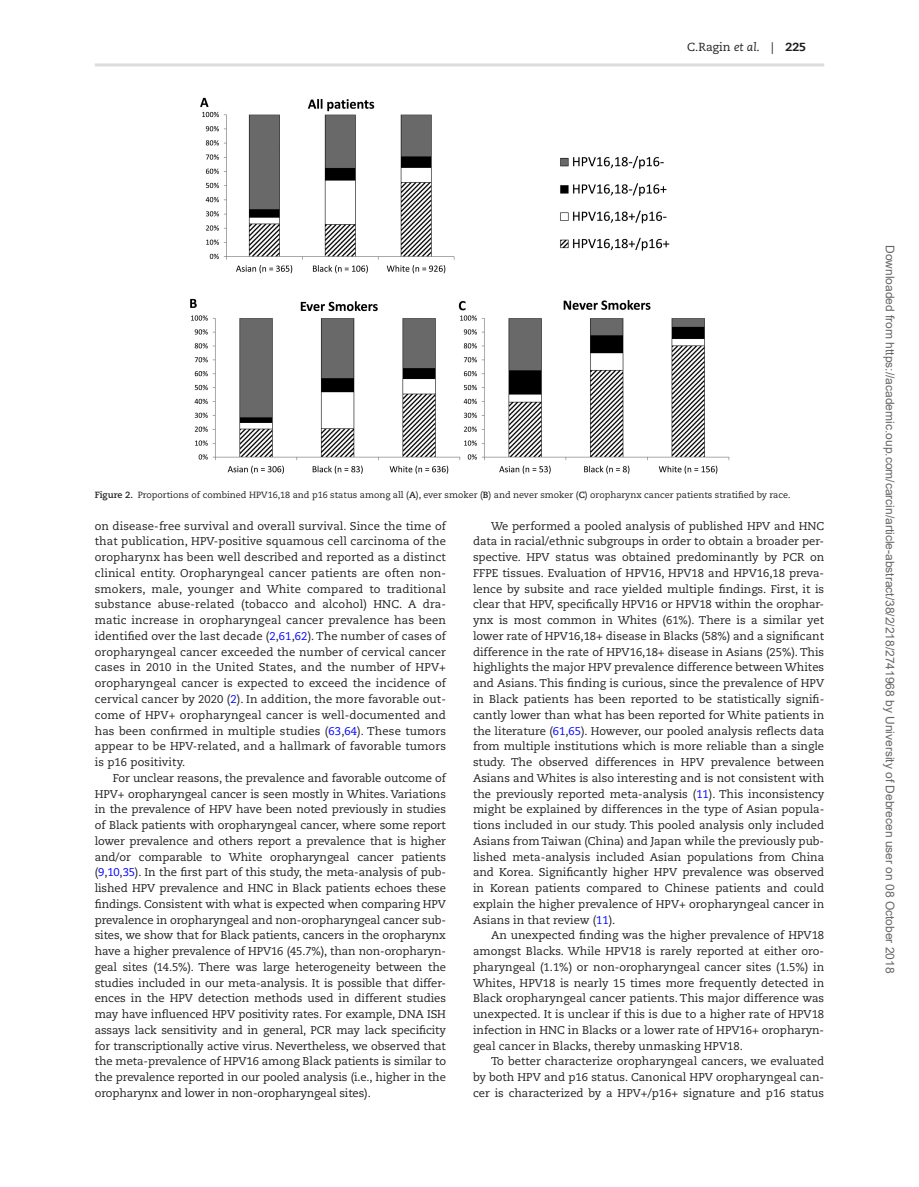
<style>
.page{position:relative;width:919px;height:1187px;background:#fff}
.page>*{position:absolute;margin:0;border:0;box-sizing:border-box;transform-origin:0 0}
.t1{font:12px "Arial";color:#666}
.t2{font:11.7px "Caecilia LT Std";color:#231f20}
.t3{font:11.25px/15.8px "Caecilia LT Std";color:#231f20;text-align:justify}
.t4{font:9px "Caecilia LT Std";color:#231f20}
.s1{font-style:italic}
.s2{font-weight:800}
.s3{font-weight:700}
.s4{color:#00f}
</style>
<div class="page">
<hr style="left:95px;top:63px;width:729px;height:3px;background:#dcdddf">
<img style="left:190px;top:98px;width:539px;height:376px">
<p class="t2" style="left:687px;top:41px;width:120px">C.Ragin <span class="s1">et al</span>. | <span class="s2">225</span></p>
<p class="t4" style="left:95px;top:490px;width:697px"><span class="s3">Figure 2.</span> Proportions of combined HPV16,18 and p16 status among all (<span class="s3">A</span>), ever smoker (<span class="s3">B</span>) and never smoker (<span class="s3">C</span>) oropharynx cancer patients stratified by race.</p>
<p class="t3" style="left:95px;top:518px;width:353px">on disease-free survival and overall survival. Since the time of that publication, HPV-positive squamous cell carcinoma of the oropharynx has been well described and reported as a distinct clinical entity. Oropharyngeal cancer patients are often non&shy;smokers, male, younger and White compared to traditional substance abuse-related (tobacco and alcohol) HNC. A dra&shy;matic increase in oropharyngeal cancer prevalence has been identified over the last decade (<span class="s4">2</span>,<span class="s4">61</span>,<span class="s4">62</span>). The number of cases of oropharyngeal cancer exceeded the number of cervical cancer cases in 2010 in the United States, and the number of HPV+ oropharyngeal cancer is expected to exceed the incidence of cervical cancer by 2020 (<span class="s4">2</span>). In addition, the more favorable out&shy;come of HPV+ oropharyngeal cancer is well-documented and has been confirmed in multiple studies (<span class="s4">63</span>,<span class="s4">64</span>). These tumors appear to be HPV-related, and a hallmark of favorable tumors is p16 positivity.</p>
<p class="t3" style="left:95px;top:770px;width:353px;text-indent:18px">For unclear reasons, the prevalence and favorable outcome of HPV+ oropharyngeal cancer is seen mostly in Whites. Variations in the prevalence of HPV have been noted previously in studies of Black patients with oropharyngeal cancer, where some report lower prevalence and others report a prevalence that is higher and/or comparable to White oropharyngeal cancer patients (<span class="s4">9</span>,<span class="s4">10</span>,<span class="s4">35</span>). In the first part of this study, the meta-analysis of pub&shy;lished HPV prevalence and HNC in Black patients echoes these findings. Consistent with what is expected when comparing HPV prevalence in oropharyngeal and non-oropharyngeal cancer sub&shy;sites, we show that for Black patients, cancers in the oropharynx have a higher prevalence of HPV16 (45.7%), than non-oropharyn&shy;geal sites (14.5%). There was large heterogeneity between the studies included in our meta-analysis. It is possible that differ&shy;ences in the HPV detection methods used in different studies may have influenced HPV positivity rates. For example, DNA ISH assays lack sensitivity and in general, PCR may lack specificity for transcriptionally active virus. Nevertheless, we observed that the meta-prevalence of HPV16 among Black patients is similar to the prevalence reported in our pooled analysis (i.e., higher in the oropharynx and lower in non-oropharyngeal sites).</p>
<p class="t3" style="left:473px;top:518px;width:353px;text-indent:18px">We performed a pooled analysis of published HPV and HNC data in racial/ethnic subgroups in order to obtain a broader per&shy;spective. HPV status was obtained predominantly by PCR on FFPE tissues. Evaluation of HPV16, HPV18 and HPV16,18 preva&shy;lence by subsite and race yielded multiple findings. First, it is clear that HPV, specifically HPV16 or HPV18 within the orophar&shy;ynx is most common in Whites (61%). There is a similar yet lower rate of HPV16,18+ disease in Blacks (58%) and a significant difference in the rate of HPV16,18+ disease in Asians (25%). This highlights the major HPV prevalence difference between Whites and Asians. This finding is curious, since the prevalence of HPV in Black patients has been reported to be statistically signifi&shy;cantly lower than what has been reported for White patients in the literature (<span class="s4">61</span>,<span class="s4">65</span>). However, our pooled analysis reflects data from multiple institutions which is more reliable than a single study. The observed differences in HPV prevalence between Asians and Whites is also interesting and is not consistent with the previously reported meta-analysis (<span class="s4">11</span>). This inconsistency might be explained by differences in the type of Asian popula&shy;tions included in our study. This pooled analysis only included Asians from Taiwan (China) and Japan while the previously pub&shy;lished meta-analysis included Asian populations from China and Korea. Significantly higher HPV prevalence was observed in Korean patients compared to Chinese patients and could explain the higher prevalence of HPV+ oropharyngeal cancer in Asians in that review (<span class="s4">11</span>).</p>
<p class="t3" style="left:473px;top:927px;width:353px;text-indent:18px">An unexpected finding was the higher prevalence of HPV18 amongst Blacks. While HPV18 is rarely reported at either oro&shy;pharyngeal (1.1%) or non-oropharyngeal cancer sites (1.5%) in Whites, HPV18 is nearly 15 times more frequently detected in Black oropharyngeal cancer patients. This major difference was unexpected. It is unclear if this is due to a higher rate of HPV18 infection in HNC in Blacks or a lower rate of HPV16+ oropharyn&shy;geal cancer in Blacks, thereby unmasking HPV18.</p>
<p class="t3" style="left:473px;top:1053px;width:353px;text-indent:18px">To better characterize oropharyngeal cancers, we evaluated by both HPV and p16 status. Canonical HPV oropharyngeal can&shy;cer is characterized by a HPV+/p16+ signature and p16 status</p>
<p class="t1" style="left:894px;top:245px;width:729px;rotate:90deg">Downloaded from https://academic.oup.com/carcin/article-abstract/38/2/218/2741968 by University of Debrecen user on 08 October 2018</p>
</div>
